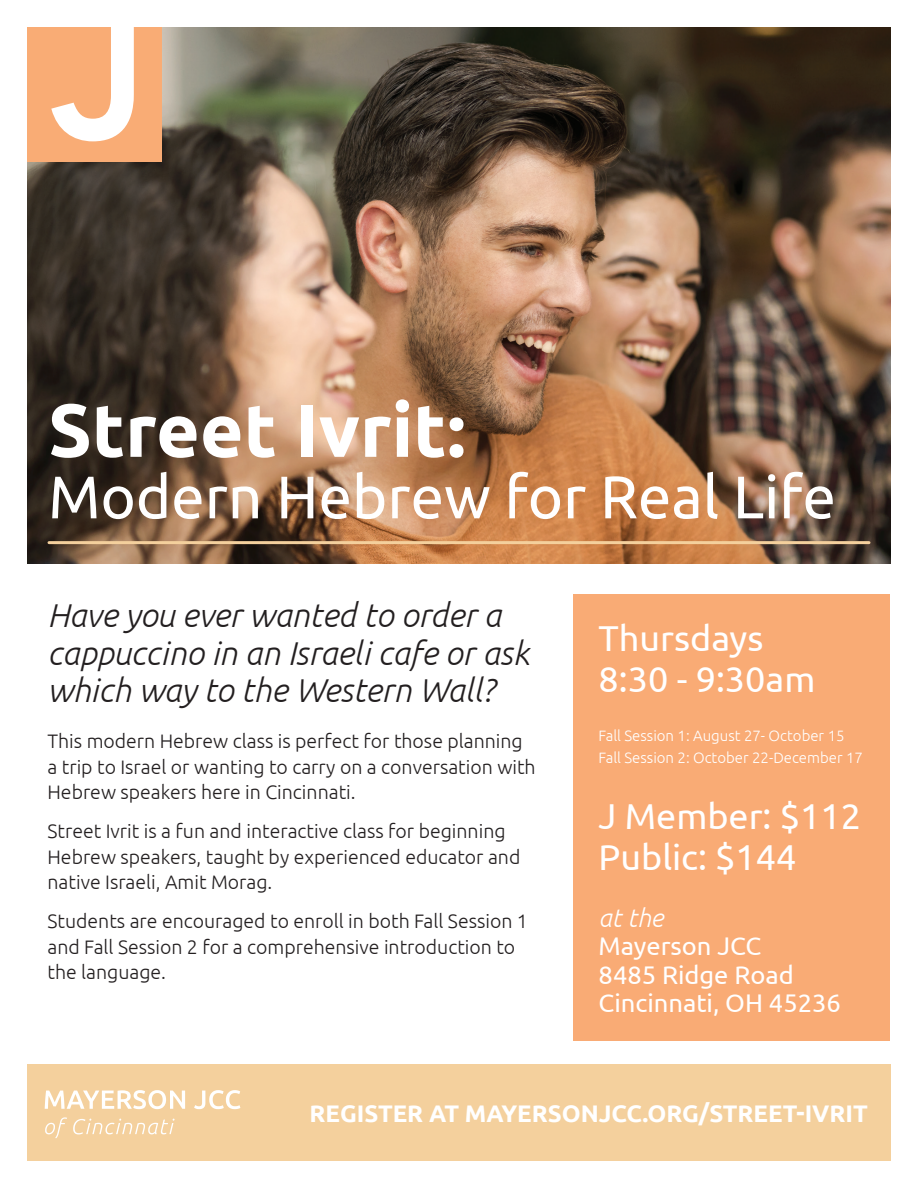
<style>
.page{position:relative;width:918px;height:1188px;background:#fff}
.page>*{position:absolute;margin:0;border:0;box-sizing:border-box;transform-origin:0 0}
.t1{font:700 75px "Ubuntu";color:#fff}
.t2{font:60px "Ubuntu";color:#fff}
.t3{font:36px/40.5px "Ubuntu";color:#fff}
.t4{font:italic 300 33px/37.5px "Ubuntu";color:#231f20}
.t5{font:25.5px/28.5px "Ubuntu";color:#fff}
.t6{font:italic 300 25.5px "Ubuntu";color:#fff}
.t7{font:700 24px "Ubuntu";color:#fff}
.t8{font:300 19.5px/25.5px "Ubuntu";color:#231f20}
.t9{font:300 15px/22.5px "Ubuntu";color:#fff}
</style>
<div class="page">
<div style="left:573px;top:594px;width:317px;height:447px;background:#f9ab75"></div>
<img style="left:27px;top:27px;width:864px;height:537px">
<svg style="left:27px;top:27px;width:135px;height:135px"></svg>
<hr style="left:49px;top:541px;width:820px;height:3px;background:#f4d09d">
<div style="left:27px;top:1065px;width:864px;height:96px;background:#f4d09d"></div>
<svg style="left:45px;top:1090px;width:140px;height:19px"></svg>
<svg style="left:194px;top:1090px;width:46px;height:19px"></svg>
<svg style="left:45px;top:1117px;width:22px;height:21px"></svg>
<svg style="left:73px;top:1119px;width:102px;height:15px"></svg>
<h1 class="t1" style="left:48px;top:385px;width:419px">Street Ivrit:</h1>
<h2 class="t2" style="left:48px;top:461px;width:789px">Modern Hebrew for Real Life</h2>
<h3 class="t4" style="left:47px;top:596px;width:483px">Have you ever wanted to order a cappuccino in an Israeli cafe or ask which way to the Western Wall?</h3>
<p class="t8" style="left:47px;top:728px;width:490px">This modern Hebrew class is perfect for those planning a trip to Israel or wanting to carry on a conversation with<br>Hebrew speakers here in Cincinnati.</p>
<p class="t8" style="left:47px;top:818px;width:474px">Street Ivrit is a fun and interactive class for beginning<br>Hebrew speakers, taught by experienced educator and native Israeli, Amit Morag.</p>
<p class="t8" style="left:47px;top:908px;width:482px">Students are encouraged to enroll in both Fall Session 1 and Fall Session 2 for a comprehensive introduction to the language.</p>
<h3 class="t3" style="left:599px;top:617px;width:218px">Thursdays<br>8:30 - 9:30am</h3>
<p class="t9" style="left:599px;top:724px;width:266px">Fall Session 1: August 27- October 15<br>Fall Session 2: October 22-December 17</p>
<h3 class="t3" style="left:599px;top:795px;width:264px">J Member: $112<br>Public: $144</h3>
<h3 class="t6" style="left:599px;top:902px;width:66px">at the</h3>
<h3 class="t5" style="left:599px;top:931px;width:244px">Mayerson JCC<br>8485 Ridge Road<br>Cincinnati, OH 45236</h3>
<p class="t7" style="left:310px;top:1099px;width:560px">REGISTER AT MAYERSONJCC.ORG/STREET-IVRIT</p>
</div>
